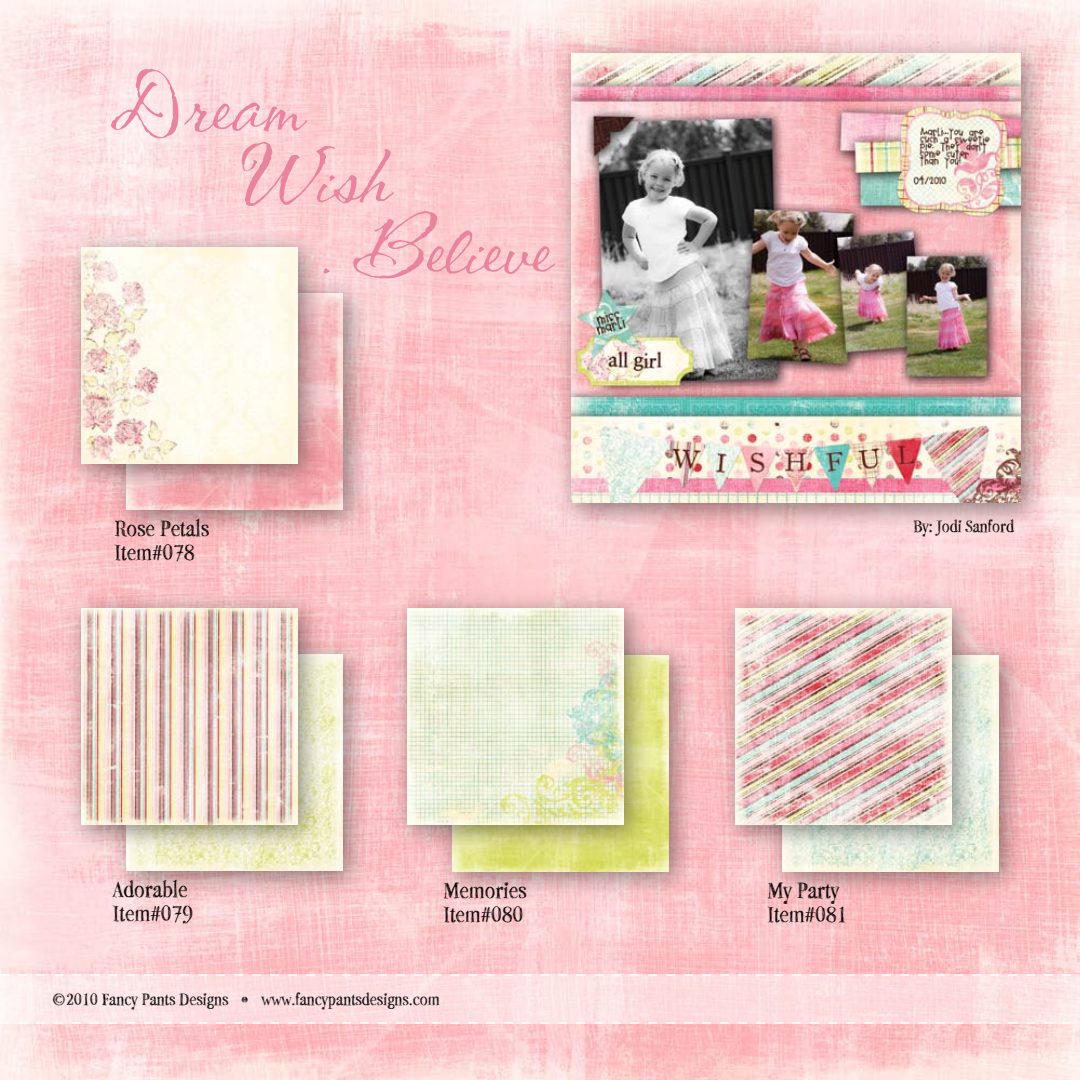
<style>
.page{position:relative;width:1080px;height:1080px;background:#fff}
.page>*{position:absolute;margin:0;border:0;box-sizing:border-box;transform-origin:0 0}
.t1{font:89.7px/71.2px "CAC Shishoni Brush";color:#e9849f;scale:1.06 1}
.t2{font:24px/24px "P22 Stanyan";color:#000}
.t3{font:18px "P22 Stanyan";color:#000}
</style>
<div class="page">
<img style="left:0;top:0;width:1080px;height:1080px">
<div style="left:0;top:975px;width:1080px;height:48px;background:#fddfe0"></div>
<div style="left:0;top:974px;width:1080px;height:50px;border:2px solid #fff"></div>
<svg style="left:0;top:974px;width:1080px;height:2px"></svg>
<img style="left:100px;top:266px;width:281px;height:281px">
<img style="left:127px;top:293px;width:216px;height:216px">
<img style="left:54px;top:220px;width:281px;height:281px">
<img style="left:81px;top:247px;width:216px;height:216px">
<img style="left:544px;top:27px;width:514px;height:513px">
<img style="left:572px;top:54px;width:448px;height:448px">
<img style="left:99px;top:627px;width:281px;height:281px">
<img style="left:126px;top:654px;width:216px;height:216px">
<img style="left:54px;top:582px;width:281px;height:280px">
<img style="left:81px;top:609px;width:216px;height:216px">
<img style="left:425px;top:628px;width:281px;height:281px">
<img style="left:452px;top:655px;width:216px;height:216px">
<img style="left:380px;top:582px;width:281px;height:280px">
<img style="left:407px;top:609px;width:216px;height:216px">
<img style="left:755px;top:628px;width:281px;height:281px">
<img style="left:782px;top:655px;width:216px;height:216px">
<img style="left:708px;top:582px;width:281px;height:280px">
<img style="left:735px;top:609px;width:216px;height:216px">
<h1 class="t1" style="left:240px;top:74px;width:295px;text-indent:-130px">Dream<br>Wish<br>. . . Believe</h1>
<p class="t2" style="left:114px;top:516px;width:96px">Rose Petals<br>Item#078</p>
<p class="t3" style="left:913px;top:516px;width:102px">By: Jodi Sanford</p>
<p class="t2" style="left:113px;top:878px;width:82px">Adorable<br>Item#079</p>
<p class="t2" style="left:443px;top:879px;width:85px">Memories<br>Item#080</p>
<p class="t2" style="left:767px;top:879px;width:82px">My Party<br>Item#081</p>
<p class="t3" style="left:52px;top:989px;width:390px">©2010 Fancy Pants Designs • www.fancypantsdesigns.com</p>
</div>
